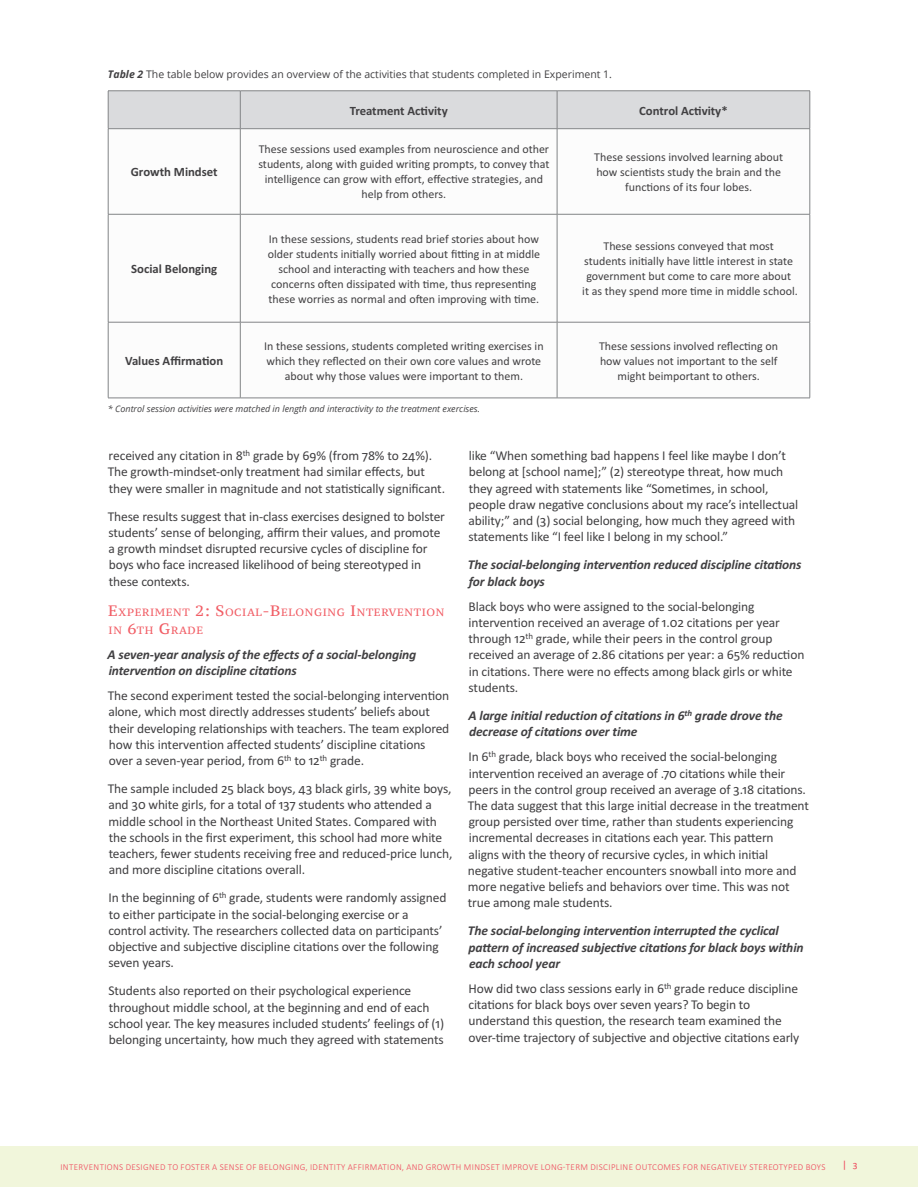
<style>
.page{position:relative;width:918px;height:1188px;background:#fff}
.page>*{position:absolute;margin:0;border:0;box-sizing:border-box;transform-origin:0 0}
.t1{font:13.5px/16.2px "Calibri";letter-spacing:-.01em;color:#414042}
.t2{font:italic 700 13.5px/16.2px "Calibri";letter-spacing:-.01em;color:#414042}
.t3{font:700 12.75px "Calibri";color:#414042}
.t4{font:12px/15px "Calibri";color:#414042;text-align:center}
.t5{font:10.5px "Open Sans";color:#414042}
.t6{font:10.5px/18px "PT Serif Caption";letter-spacing:.055em;color:#f15d65}
.t7{font:10.5px "Calibri";color:#ef465a}
.t8{font:300 9px "Calibri";letter-spacing:.04em;color:#ef465a}
.t9{font:italic 9px "Open Sans";color:#414042}
.s1{font-weight:700;font-style:italic}
.s2{font-size:15px}
.s3{font-size:9.75px}
</style>
<div class="page">
<div style="left:109px;top:92px;width:701px;height:36px;background:#dadbdd"></div>
<svg style="left:109px;top:129px;width:701px;height:269px"></svg>
<hr style="left:108px;top:91px;width:132px;height:1px;background:#828486">
<hr style="left:108px;top:91px;width:1px;height:38px;background:#828486">
<hr style="left:240px;top:91px;width:317px;height:1px;background:#828486">
<hr style="left:240px;top:91px;width:1px;height:38px;background:#828486">
<hr style="left:557px;top:91px;width:253px;height:1px;background:#828486">
<hr style="left:557px;top:91px;width:1px;height:38px;background:#828486">
<hr style="left:810px;top:91px;width:1px;height:38px;background:#828486">
<hr style="left:108px;top:128px;width:132px;height:1px;background:#828486">
<hr style="left:108px;top:129px;width:1px;height:85px;background:#828486">
<hr style="left:240px;top:128px;width:317px;height:1px;background:#828486">
<hr style="left:240px;top:129px;width:1px;height:85px;background:#828486">
<hr style="left:557px;top:128px;width:253px;height:1px;background:#828486">
<hr style="left:557px;top:129px;width:1px;height:85px;background:#828486">
<hr style="left:810px;top:129px;width:1px;height:85px;background:#828486">
<hr style="left:108px;top:214px;width:132px;height:1px;background:#828486">
<hr style="left:108px;top:214px;width:1px;height:108px;background:#828486">
<hr style="left:240px;top:214px;width:317px;height:1px;background:#828486">
<hr style="left:240px;top:214px;width:1px;height:108px;background:#828486">
<hr style="left:557px;top:214px;width:253px;height:1px;background:#828486">
<hr style="left:557px;top:214px;width:1px;height:108px;background:#828486">
<hr style="left:810px;top:214px;width:1px;height:108px;background:#828486">
<hr style="left:108px;top:322px;width:132px;height:1px;background:#828486">
<hr style="left:108px;top:322px;width:1px;height:76px;background:#828486">
<hr style="left:240px;top:322px;width:317px;height:1px;background:#828486">
<hr style="left:240px;top:322px;width:1px;height:76px;background:#828486">
<hr style="left:557px;top:322px;width:253px;height:1px;background:#828486">
<hr style="left:557px;top:322px;width:1px;height:76px;background:#828486">
<hr style="left:810px;top:322px;width:1px;height:76px;background:#828486">
<hr style="left:108px;top:398px;width:132px;height:1px;background:#828486">
<hr style="left:240px;top:398px;width:317px;height:1px;background:#828486">
<hr style="left:557px;top:398px;width:253px;height:1px;background:#828486">
<div style="left:0;top:1146px;width:918px;height:41px;background:#f1f6db"></div>
<p class="t5" style="left:108px;top:67px;width:506px"><span class="s1">Table 2</span> The table below provides an overview of the activities that students completed in Experiment 1.</p>
<p class="t3" style="left:131px;top:164px;width:88px">Growth Mindset</p>
<p class="t3" style="left:131px;top:261px;width:88px">Social Belonging</p>
<p class="t3" style="left:125px;top:352px;width:100px">Values Affirmation</p>
<p class="t3" style="left:350px;top:102px;width:100px">Treatment Activity</p>
<p class="t3" style="left:639px;top:102px;width:90px">Control Activity*</p>
<p class="t4" style="left:258px;top:141px;width:293px">These sessions used examples from neuroscience and other students, along with guided writing prompts, to convey that intelligence can grow with effort, effective strategies, and help from others.</p>
<p class="t4" style="left:594px;top:149px;width:190px">These sessions involved learning about how scientists study the brain and the functions of its four lobes.</p>
<p class="t4" style="left:268px;top:231px;width:274px">In these sessions, students read brief stories about how older students initially worried about fitting in at middle school and interacting with teachers and how these concerns often dissipated with time, thus representing these worries as normal and often improving with time.</p>
<p class="t4" style="left:582px;top:238px;width:217px">These sessions conveyed that most<br>students initially have little interest in state government but come to care more about<br>it as they spend more time in middle school.</p>
<p class="t4" style="left:264px;top:337px;width:281px">In these sessions, students completed writing exercises in which they reflected on their own core values and wrote about why those values were important to them.</p>
<p class="t4" style="left:599px;top:337px;width:181px">These sessions involved reflecting on how values not important to the self might beimportant to others.</p>
<p class="t9" style="left:108px;top:402px;width:374px">* Control session activities were matched in length and interactivity to the treatment exercises.</p>
<p class="t1" style="left:108px;top:447px;width:339px">received any citation in 8<sup>th</sup> grade by 69% (from 78% to 24%).<br>The growth-mindset-only treatment had similar effects, but they were smaller in magnitude and not statistically significant.</p>
<p class="t1" style="left:108px;top:507px;width:339px">These results suggest that in-class exercises designed to bolster students’ sense of belonging, affirm their values, and promote a growth mindset disrupted recursive cycles of discipline for boys who face increased likelihood of being stereotyped in these contexts.</p>
<p class="t6" style="left:108px;top:603px;width:338px"><span class="s2">E</span>XPERIMENT <span class="s2">2: S</span>OCIAL<span class="s2">-B</span>ELONGING <span class="s2">I</span>NTERVENTION<br>IN <span class="s2">6</span>TH <span class="s2">G</span>RADE</p>
<p class="t2" style="left:108px;top:646px;width:310px">A seven-year analysis of the effects of a social-belonging intervention on discipline citations</p>
<p class="t1" style="left:108px;top:687px;width:343px">The second experiment tested the social-belonging intervention alone, which most directly addresses students’ beliefs about their developing relationships with teachers. The team explored how this intervention affected students’ discipline citations over a seven-year period, from 6<sup>th</sup> to 12<sup>th</sup> grade.</p>
<p class="t1" style="left:108px;top:780px;width:346px">The sample included 25 black boys, 43 black girls, 39 white boys, and 30 white girls, for a total of 137 students who attended a middle school in the Northeast United States. Compared with the schools in the first experiment, this school had more white teachers, fewer students receiving free and reduced-price lunch, and more discipline citations overall.</p>
<p class="t1" style="left:108px;top:889px;width:340px">In the beginning of 6<sup>th</sup> grade, students were randomly assigned to either participate in the social-belonging exercise or a control activity. The researchers collected data on participants’ objective and subjective discipline citations over the following seven years.</p>
<p class="t1" style="left:108px;top:982px;width:337px">Students also reported on their psychological experience throughout middle school, at the beginning and end of each school year. The key measures included students’ feelings of (1) belonging uncertainty, how much they agreed with statements</p>
<p class="t1" style="left:468px;top:447px;width:331px">like “When something bad happens I feel like maybe I don’t belong at [school name];” (2) stereotype threat, how much they agreed with statements like “Sometimes, in school, people draw negative conclusions about my race’s intellectual ability;” and (3) social belonging, how much they agreed with statements like “I feel like I belong in my school.”</p>
<p class="t2" style="left:468px;top:556px;width:335px">The social-belonging intervention reduced discipline citations for black boys</p>
<p class="t1" style="left:468px;top:598px;width:337px">Black boys who were assigned to the social-belonging intervention received an average of 1.02 citations per year through 12<sup>th</sup> grade, while their peers in the control group received an average of 2.86 citations per year: a 65% reduction in citations. There were no effects among black girls or white students.</p>
<p class="t2" style="left:468px;top:707px;width:316px">A large initial reduction of citations in 6<sup>th</sup> grade drove the decrease of citations over time</p>
<p class="t1" style="left:468px;top:748px;width:343px">In 6<sup>th</sup> grade, black boys who received the social-belonging intervention received an average of .70 citations while their peers in the control group received an average of 3.18 citations.<br>The data suggest that this large initial decrease in the treatment group persisted over time, rather than students experiencing incremental decreases in citations each year. This pattern<br>aligns with the theory of recursive cycles, in which initial negative student-teacher encounters snowball into more and more negative beliefs and behaviors over time. This was not true among male students.</p>
<p class="t2" style="left:468px;top:923px;width:337px">The social-belonging intervention interrupted the cyclical pattern of increased subjective citations for black boys within each school year</p>
<p class="t1" style="left:468px;top:980px;width:332px">How did two class sessions early in 6<sup>th</sup> grade reduce discipline citations for black boys over seven years? To begin to understand this question, the research team examined the over-time trajectory of subjective and objective citations early</p>
<p class="t8" style="left:60px;top:1161px;width:767px">INTERVENTIONS DESIGNED TO FOSTER A SENSE OF BELONGING, IDENTITY AFFIRMATION, AND GROWTH MINDSET IMPROVE LONG-TERM DISCIPLINE OUTCOMES FOR NEGATIVELY STEREOTYPED BOYS</p>
<p class="t7" style="left:842px;top:1158px;width:17px">| <span class="s3">3</span></p>
</div>
